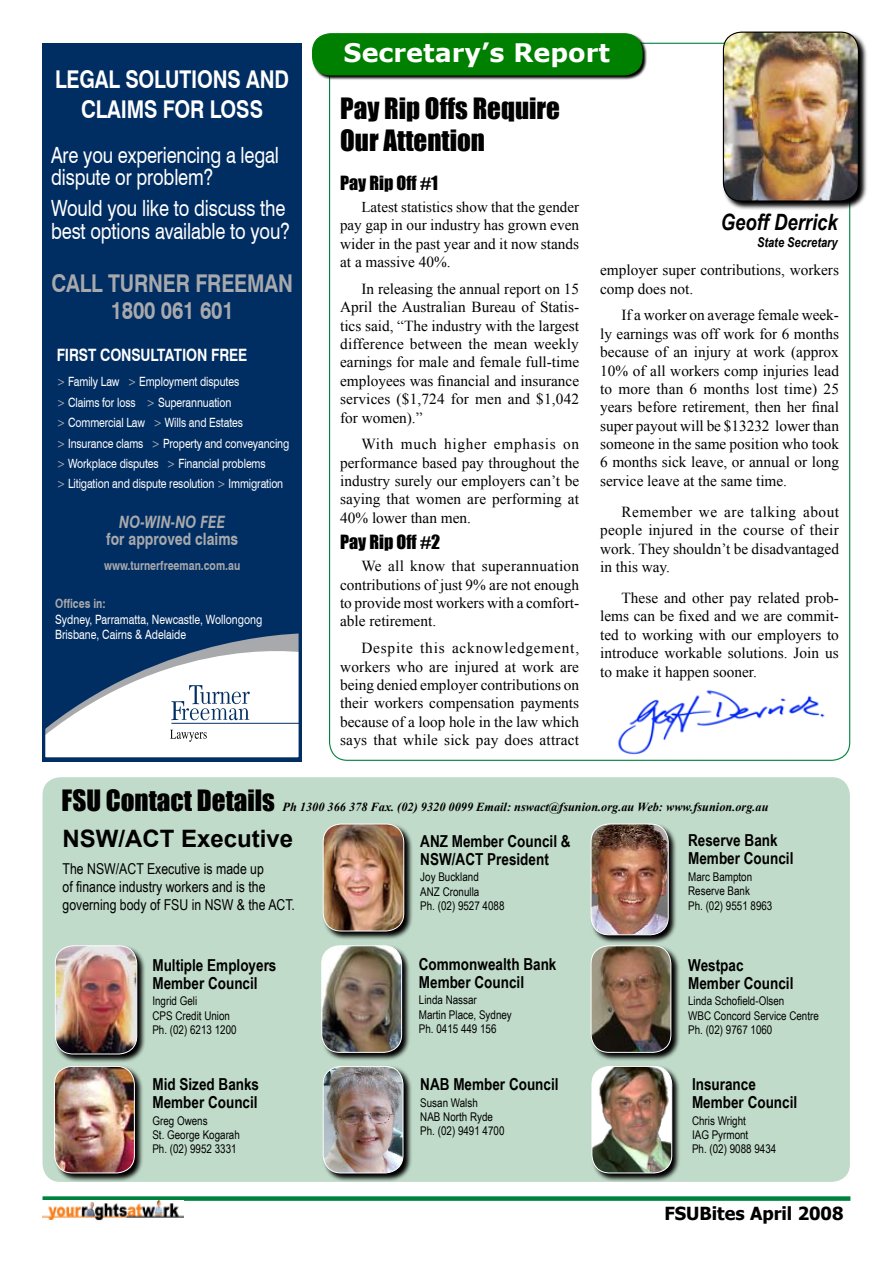
<style>
.page{position:relative;width:893px;height:1263px;background:#fff}
.page>*{position:absolute;margin:0;border:0;box-sizing:border-box;transform-origin:0 0}
.t1{font:27px/32.4px "Impact";color:#000}
.t2{font:700 25.5px "Verdana";color:#fff}
.t3{font:700 24.45px/29.8px "Swiss 721 BT";letter-spacing:-.01em;color:#fff;text-align:center;scale:.82 1}
.t4{font:700 24.45px/26.4px "Swiss 721 BT";letter-spacing:-.01em;color:#a7a9ac;text-align:center;scale:.82 1}
.t5{font:700 24px "Arial";color:#000}
.t6{font:italic 700 22.5px "Arial Narrow";color:#000}
.t7{font:22.35px/22.2px "Swiss 721 BT";letter-spacing:-.01em;color:#fff;scale:.82 1}
.t8{font:18px "Impact";color:#000}
.t9{font:700 18px "Tahoma";color:#000}
.t10{font:700 17.1px "Swiss 721 BT";letter-spacing:-.01em;color:#fff;scale:.82 1}
.t11{font:700 17.1px "Swiss 721 BT";color:#a7a9ac;scale:.82 1}
.t12{font:italic 700 17.1px "Swiss 721 BT";color:#a7a9ac;scale:.82 1}
.t13{font:700 16.5px/18px "Arial Narrow";color:#000}
.t14{font:15.3px/18.3px "Times New Roman";color:#000;text-align:justify}
.t15{font:15px/18px "Arial Narrow";color:#000}
.t16{font:15px "Times New Roman";color:#000}
.t17{font:italic 700 13.5px "Arial Narrow";color:#000}
.t18{font:12.75px/20.4px "Swiss 721 BT";letter-spacing:-.01em;color:#fff;scale:.82 1}
.t19{font:700 12.75px "Swiss 721 BT";color:#a7a9ac;scale:.82 1}
.t20{font:italic 700 12.3px "Times New Roman";color:#000}
.t21{font:12px/14.4px "Arial Narrow";color:#000}
.s1{color:#a7a9ac}
.s2{font-size:15px}
.s3{font-family:"Impact";font-weight:400;font-style:normal;font-size:27px}
</style>
<div class="page">
<img style="left:618px;top:690px;width:207px;height:65px">
<svg style="left:313px;top:34px;width:350px;height:52px"></svg>
<div style="left:313px;top:34px;width:329px;height:41px;background:#008000;border-radius:18px"></div>
<div style="left:313px;top:34px;width:329px;height:41px;border:1px solid #008000;border-radius:18px"></div>
<svg style="left:722px;top:31px;width:145px;height:185px"></svg>
<img style="left:723px;top:32px;width:135px;height:169px">
<div style="left:723px;top:32px;width:136px;height:170px;border:1px solid #000;border-radius:18px"></div>
<svg style="left:43px;top:44px;width:259px;height:717px;background:#1d4573"></svg>
<div style="left:43px;top:777px;width:807px;height:405px;background:#c0dbc9;border-radius:18px"></div>
<svg style="left:322px;top:823px;width:91px;height:116px"></svg>
<img style="left:323px;top:824px;width:81px;height:107px">
<div style="left:323px;top:824px;width:81px;height:107px;border:1px solid #fff;border-radius:18px"></div>
<svg style="left:590px;top:823px;width:86px;height:120px"></svg>
<img style="left:591px;top:824px;width:77px;height:111px">
<div style="left:591px;top:824px;width:78px;height:111px;border:1px solid #fff;border-radius:18px"></div>
<svg style="left:54px;top:945px;width:91px;height:117px"></svg>
<img style="left:55px;top:946px;width:82px;height:108px">
<div style="left:55px;top:945px;width:82px;height:109px;border:1px solid #fff;border-radius:18px"></div>
<svg style="left:54px;top:1070px;width:89px;height:112px"></svg>
<img style="left:55px;top:1066px;width:79px;height:107px">
<div style="left:54px;top:1066px;width:81px;height:107px;border:1px solid #fff;border-radius:18px"></div>
<svg style="left:590px;top:945px;width:90px;height:116px"></svg>
<img style="left:591px;top:946px;width:80px;height:106px">
<div style="left:591px;top:945px;width:80px;height:108px;border:1px solid #fff;border-radius:18px"></div>
<svg style="left:322px;top:1070px;width:90px;height:111px"></svg>
<img style="left:323px;top:1067px;width:80px;height:106px">
<div style="left:323px;top:1066px;width:80px;height:107px;border:1px solid #fff;border-radius:18px"></div>
<svg style="left:597px;top:1071px;width:83px;height:110px"></svg>
<img style="left:593px;top:1066px;width:79px;height:107px">
<div style="left:591px;top:1066px;width:81px;height:107px;border:1px solid #fff;border-radius:18px"></div>
<svg style="left:327px;top:951px;width:83px;height:116px"></svg>
<img style="left:323px;top:946px;width:79px;height:106px">
<div style="left:321px;top:945px;width:81px;height:108px;border:1px solid #fff;border-radius:18px"></div>
<div style="left:43px;top:1196px;width:807px;height:5px;background:#00823f"></div>
<img style="left:43px;top:1201px;width:141px;height:20px">
<h3 class="t3" style="left:55px;top:64px;width:287px">LEGAL SOLUTIONS AND<br>CLAIMS FOR LOSS</h3>
<h3 class="t7" style="left:51px;top:143px;width:279px">Are you experiencing a legal dispute or problem?</h3>
<h3 class="t7" style="left:51px;top:197px;width:293px">Would you like to discuss the best options available to you?</h3>
<h3 class="t4" style="left:51px;top:270px;width:296px">CALL TURNER FREEMAN<br>1800 061 601</h3>
<p class="t10" style="left:57px;top:344px;width:234px">FIRST CONSULTATION FREE</p>
<p class="t18" style="left:57px;top:371px;width:285px"><span class="s1">&gt;</span> Family Law <span class="s1">&gt;</span> Employment disputes<br><span class="s1">&gt;</span> Claims for loss <span class="s1">&gt;</span> Superannuation<br><span class="s1">&gt;</span> Commercial Law <span class="s1">&gt;</span> Wills and Estates<br><span class="s1">&gt;</span> Insurance clams <span class="s1">&gt;</span> Property and conveyancing <span class="s1">&gt;</span> Workplace disputes <span class="s1">&gt;</span> Financial problems<br><span class="s1">&gt;</span> Litigation and dispute resolution <span class="s1">&gt;</span> Immigration</p>
<p class="t12" style="left:119px;top:512px;width:131px">NO-WIN-NO FEE</p>
<p class="t11" style="left:106px;top:528px;width:162px">for approved claims</p>
<p class="t19" style="left:104px;top:558px;width:167px">www.turnerfreeman.com.au</p>
<p class="t19" style="left:55px;top:596px;width:63px">Offices in:</p>
<p class="t18" style="left:55px;top:612px;width:254px;line-height:14.5px">Sydney, Parramatta, Newcastle, Wollongong<br>Brisbane, Cairns &amp; Adelaide</p>
<h2 class="t2" style="left:344px;top:36px;width:268px">Secretary’s Report</h2>
<h1 class="t1" style="left:340px;top:92px;width:221px">Pay Rip Offs Require<br>Our Attention</h1>
<p class="t8" style="left:340px;top:169px;width:100px">Pay Rip Off #1</p>
<p class="t16" style="left:361px;top:197px;width:219px">Latest statistics show that the gender</p>
<p class="t14" style="left:340px;top:216px;width:241px"><span class="s2">pa</span>y gap in our industry has grown even wider in the past year and it now stands at a massive 40%.</p>
<p class="t14" style="left:340px;top:279px;width:241px;text-indent:21px">In releasing the annual report on 15<br>April the Australian Bureau of Statis&shy;tics said, “The industry with the largest difference between the mean weekly earnings for male and female full-time employees was financial and insurance services ($1,724 for men and $1,042 for women).”</p>
<p class="t14" style="left:340px;top:435px;width:241px;text-indent:21px">With much higher emphasis on performance based pay throughout the industry surely our employers can’t be saying that women are performing at 40% lower than men.</p>
<p class="t8" style="left:340px;top:528px;width:102px">Pay Rip Off #2</p>
<p class="t14" style="left:340px;top:557px;width:241px;text-indent:21px">We all know that superannuation contributions of just 9% are not enough to provide most workers with a comfort&shy;able retirement.</p>
<p class="t14" style="left:340px;top:639px;width:241px;text-indent:21px">Despite this acknowledgement, workers who are injured at work are being denied employer contributions on their workers compensation payments because of a loop hole in the law which says that while sick pay does attract</p>
<h3 class="t6" style="left:721px;top:205px;width:118px">Geoff Derrick</h3>
<p class="t17" style="left:757px;top:232px;width:82px">State Secretary</p>
<p class="t14" style="left:600px;top:261px;width:240px">employer super contributions, workers comp does not.</p>
<p class="t14" style="left:600px;top:306px;width:240px;text-indent:21px">If a worker on average female week&shy;ly earnings was off work for 6 months because of an injury at work (approx 10% of all workers comp injuries lead to more than 6 months lost time) 25 years before retirement, then her final super payout will be $13232 lower than someone in the same position who took 6 months sick leave, or annual or long service leave at the same time.</p>
<p class="t14" style="left:600px;top:502px;width:240px;text-indent:21px">Remember we are talking about people injured in the course of their work. They shouldn’t be disadvantaged in this way.</p>
<p class="t14" style="left:600px;top:589px;width:240px;text-indent:21px">These and other pay related prob&shy;lems can be fixed and we are commit&shy;ted to working with our employers to introduce workable solutions. Join us to make it happen sooner.</p>
<p class="t20" style="left:62px;top:799px;width:708px"><span class="s3">FSU Contact Details</span> Ph 1300 366 378 Fax. (02) 9320 0099 Email: nswact@fsunion.org.au Web: www.fsunion.org.au</p>
<p class="t13" style="left:420px;top:831px;width:152px">ANZ Member Council &amp;<br>NSW/ACT President</p>
<p class="t21" style="left:420px;top:869px;width:86px">Joy Buckland<br>ANZ Cronulla<br>Ph. (02) 9527 4088</p>
<h3 class="t5" style="left:63px;top:823px;width:232px">NSW/ACT Executive</h3>
<p class="t15" style="left:63px;top:859px;width:234px">The NSW/ACT Executive is made up<br>of finance industry workers and is the governing body of FSU in NSW &amp; the ACT.</p>
<p class="t13" style="left:688px;top:830px;width:107px">Reserve Bank<br>Member Council</p>
<p class="t21" style="left:688px;top:869px;width:86px">Marc Bampton<br>Reserve Bank<br>Ph. (02) 9551 8963</p>
<p class="t13" style="left:152px;top:955px;width:126px">Multiple Employers<br>Member Council</p>
<p class="t21" style="left:152px;top:993px;width:86px">Ingrid Geli<br>CPS Credit Union<br>Ph. (02) 6213 1200</p>
<p class="t13" style="left:152px;top:1074px;width:108px">Mid Sized Banks<br>Member Council</p>
<p class="t21" style="left:152px;top:1113px;width:89px">Greg Owens<br>St. George Kogarah<br>Ph. (02) 9952 3331</p>
<p class="t13" style="left:419px;top:954px;width:139px">Commonwealth Bank<br>Member Council</p>
<p class="t21" style="left:419px;top:992px;width:94px">Linda Nassar<br>Martin Place, Sydney<br>Ph. 0415 449 156</p>
<p class="t13" style="left:420px;top:1074px;width:140px">NAB Member Council</p>
<p class="t21" style="left:420px;top:1095px;width:86px">Susan Walsh<br>NAB North Ryde<br>Ph. (02) 9491 4700</p>
<p class="t13" style="left:688px;top:955px;width:107px">Westpac<br>Member Council</p>
<p class="t21" style="left:688px;top:993px;width:132px">Linda Schofield-Olsen<br>WBC Concord Service Centre<br>Ph. (02) 9767 1060</p>
<p class="t13" style="left:692px;top:1074px;width:107px">Insurance<br>Member Council</p>
<p class="t21" style="left:692px;top:1113px;width:86px">Chris Wright<br>IAG Pyrmont<br>Ph. (02) 9088 9434</p>
<p class="t9" style="left:664px;top:1201px;width:181px">FSUBites April 2008</p>
</div>
